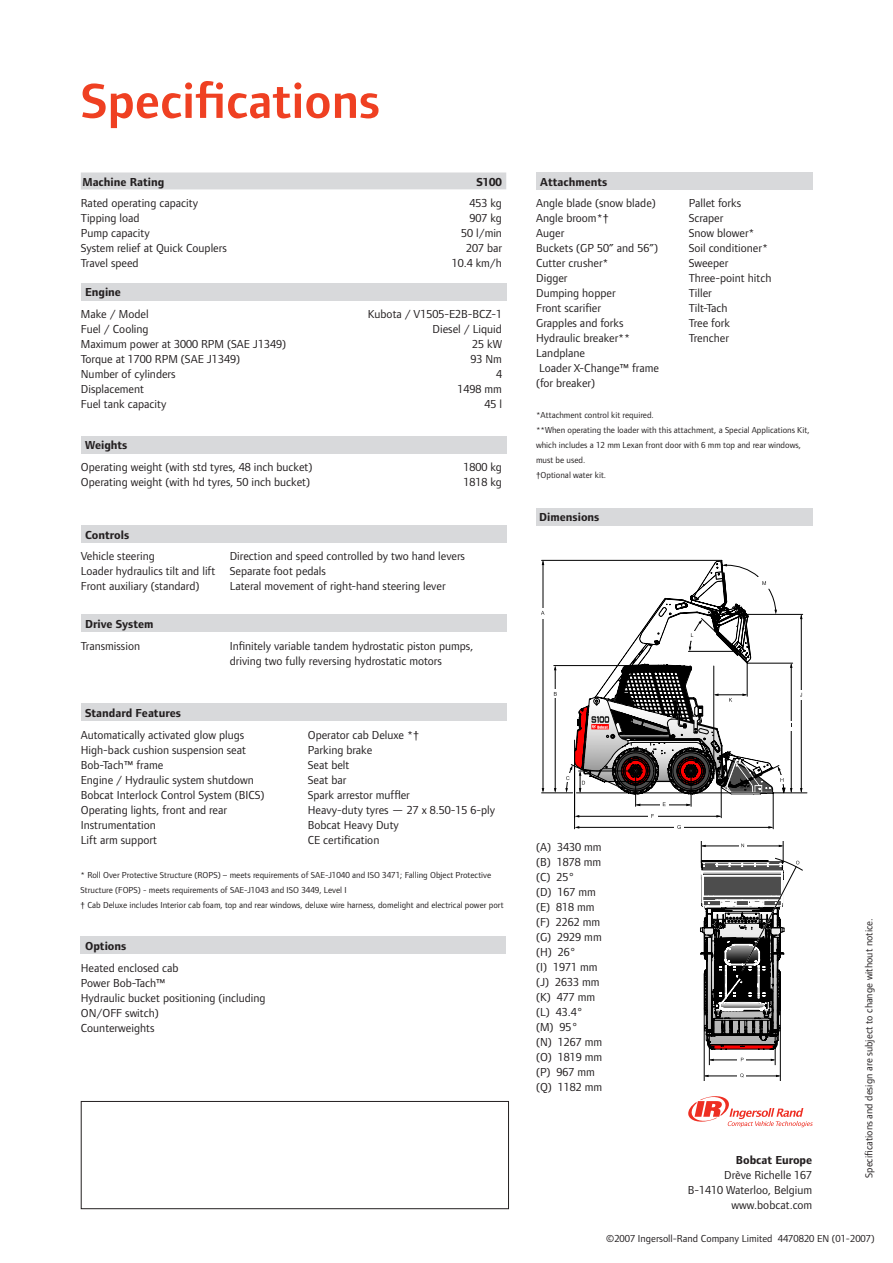
<style>
.page{position:relative;width:893px;height:1263px;background:#fff}
.page>*{position:absolute;margin:0;border:0;box-sizing:border-box;transform-origin:0 0}
.t1{font:600 51px "Foundry Form Sans";color:#ef4022}
.t2{font:12px/15px "Foundry Form Sans";color:#231f20}
.t3{font:700 12px "Foundry Form Sans";color:#231f20}
.t4{font:10.5px "Foundry Form Sans";color:#231f20}
.t5{font:9px/15px "Foundry Form Sans";color:#231f20}
</style>
<div class="page">
<hr style="left:576px;top:793px;width:231px;height:1px;background:#000">
<hr style="left:577px;top:827px;width:195px;height:1px;background:#000">
<hr style="left:574px;top:755px;width:1px;height:74px;background:#000">
<hr style="left:773px;top:793px;width:1px;height:36px;background:#000">
<svg style="left:674px;top:824px;width:10px;height:7px"></svg>
<hr style="left:577px;top:816px;width:143px;height:1px;background:#000">
<hr style="left:721px;top:786px;width:1px;height:32px;background:#000">
<svg style="left:648px;top:811px;width:9px;height:9px"></svg>
<svg style="left:541px;top:560px;width:262px;height:247px"></svg>
<hr style="left:710px;top:1060px;width:64px;height:1px;background:#000">
<svg style="left:737px;top:1055px;width:9px;height:10px"></svg>
<hr style="left:705px;top:1076px;width:74px;height:1px;background:#000">
<hr style="left:780px;top:1009px;width:1px;height:71px;background:#000">
<hr style="left:774px;top:1033px;width:1px;height:32px;background:#000">
<hr style="left:709px;top:1033px;width:1px;height:32px;background:#000">
<hr style="left:704px;top:1009px;width:1px;height:71px;background:#000">
<svg style="left:700px;top:842px;width:102px;height:208px"></svg>
<svg style="left:688px;top:1096px;width:124px;height:31px"></svg>
<div style="left:81px;top:1101px;width:428px;height:108px;border:1px solid #231f20"></div>
<div style="left:81px;top:172px;width:425px;height:18px;background:#d8d9db"></div>
<div style="left:536px;top:508px;width:276px;height:17px;background:#d8d9db"></div>
<div style="left:536px;top:172px;width:276px;height:18px;background:#d8d9db"></div>
<div style="left:81px;top:937px;width:425px;height:17px;background:#d8d9db"></div>
<div style="left:81px;top:283px;width:425px;height:17px;background:#d8d9db"></div>
<div style="left:81px;top:436px;width:425px;height:17px;background:#d8d9db"></div>
<div style="left:81px;top:525px;width:425px;height:17px;background:#d8d9db"></div>
<div style="left:81px;top:615px;width:425px;height:17px;background:#d8d9db"></div>
<div style="left:81px;top:704px;width:425px;height:17px;background:#d8d9db"></div>
<h1 class="t1" style="left:81px;top:82px;width:301px">Specifications</h1>
<p class="t3" style="left:82px;top:177px;width:83px">Machine Rating</p>
<p class="t3" style="left:476px;top:177px;width:27px">S100</p>
<p class="t2" style="left:81px;top:197px;width:119px">Rated operating capacity</p>
<p class="t2" style="left:469px;top:197px;width:34px">453 kg</p>
<p class="t2" style="left:81px;top:212px;width:60px">Tipping load</p>
<p class="t2" style="left:469px;top:212px;width:34px">907 kg</p>
<p class="t2" style="left:81px;top:227px;width:70px">Pump capacity</p>
<p class="t2" style="left:461px;top:227px;width:42px">50 l/min</p>
<p class="t2" style="left:81px;top:242px;width:147px">System relief at Quick Couplers</p>
<p class="t2" style="left:466px;top:242px;width:38px">207 bar</p>
<p class="t2" style="left:81px;top:257px;width:59px">Travel speed</p>
<p class="t2" style="left:451px;top:257px;width:52px">10.4 km/h</p>
<p class="t3" style="left:85px;top:288px;width:37px">Engine</p>
<p class="t2" style="left:81px;top:308px;width:69px">Make / Model</p>
<p class="t2" style="left:368px;top:308px;width:136px">Kubota / V1505-E2B-BCZ-1</p>
<p class="t2" style="left:81px;top:323px;width:69px">Fuel / Cooling</p>
<p class="t2" style="left:432px;top:323px;width:71px">Diesel / Liquid</p>
<p class="t2" style="left:81px;top:338px;width:207px">Maximum power at 3000 RPM (SAE J1349)</p>
<p class="t2" style="left:472px;top:338px;width:31px">25 kW</p>
<p class="t2" style="left:81px;top:353px;width:161px">Torque at 1700 RPM (SAE J1349)</p>
<p class="t2" style="left:470px;top:353px;width:33px">93 Nm</p>
<p class="t2" style="left:81px;top:368px;width:96px">Number of cylinders</p>
<p class="t2" style="left:496px;top:368px;width:7px">4</p>
<p class="t2" style="left:81px;top:383px;width:65px">Displacement</p>
<p class="t2" style="left:457px;top:383px;width:46px">1498 mm</p>
<p class="t2" style="left:81px;top:398px;width:87px">Fuel tank capacity</p>
<p class="t2" style="left:484px;top:398px;width:19px">45 l</p>
<p class="t3" style="left:85px;top:441px;width:44px">Weights</p>
<p class="t2" style="left:81px;top:461px;width:233px">Operating weight (with std tyres, 48 inch bucket)</p>
<p class="t2" style="left:463px;top:461px;width:40px">1800 kg</p>
<p class="t2" style="left:81px;top:476px;width:231px">Operating weight (with hd tyres, 50 inch bucket)</p>
<p class="t2" style="left:463px;top:476px;width:40px">1818 kg</p>
<p class="t3" style="left:85px;top:530px;width:46px">Controls</p>
<p class="t2" style="left:81px;top:550px;width:75px">Vehicle steering</p>
<p class="t2" style="left:81px;top:550px;width:386px;text-indent:149px">Direction and speed controlled by two hand levers<br>Loader hydraulics tilt and lift Separate foot pedals<br>Front auxiliary (standard)</p>
<p class="t2" style="left:230px;top:580px;width:217px">Lateral movement of right-hand steering lever</p>
<p class="t3" style="left:85px;top:619px;width:70px">Drive System</p>
<p class="t2" style="left:81px;top:639px;width:61px">Transmission</p>
<p class="t2" style="left:230px;top:639px;width:245px">Infinitely variable tandem hydrostatic piston pumps, driving two fully reversing hydrostatic motors</p>
<p class="t3" style="left:85px;top:709px;width:97px">Standard Features</p>
<p class="t2" style="left:81px;top:729px;width:185px">Automatically activated glow plugs<br>High-back cushion suspension seat<br>Bob-Tach™ frame<br>Engine / Hydraulic system shutdown<br>Bobcat Interlock Control System (BICS)<br>Operating lights, front and rear<br>Instrumentation<br>Lift arm support</p>
<p class="t2" style="left:308px;top:729px;width:189px">Operator cab Deluxe *†<br>Parking brake<br>Seat belt<br>Seat bar<br>Spark arrestor muffler<br>Heavy-duty tyres — 27 x 8.50-15 6-ply<br>Bobcat Heavy Duty<br>CE certification</p>
<p class="t5" style="left:81px;top:869px;width:424px">* Roll Over Protective Structure (ROPS) – meets requirements of SAE-J1040 and ISO 3471; Falling Object Protective<br>Structure (FOPS) - meets requirements of SAE-J1043 and ISO 3449, Level I<br>† Cab Deluxe includes Interior cab foam, top and rear windows, deluxe wire harness, domelight and electrical power port</p>
<p class="t3" style="left:85px;top:941px;width:43px">Options</p>
<p class="t2" style="left:81px;top:961px;width:186px">Heated enclosed cab<br>Power Bob-Tach™<br>Hydraulic bucket positioning (including<br>ON/OFF switch)<br>Counterweights</p>
<p class="t3" style="left:540px;top:177px;width:69px">Attachments</p>
<p class="t2" style="left:536px;top:197px;width:124px">Angle blade (snow blade)<br>Angle broom*†<br>Auger<br>Buckets (GP 50” and 56”)<br>Cutter crusher*<br>Digger<br>Dumping hopper<br>Front scarifier<br>Grapples and forks<br>Hydraulic breaker**<br>Landplane<br>Loader X-Change™ frame (for breaker)</p>
<p class="t2" style="left:688px;top:197px;width:84px">Pallet forks<br>Scraper<br>Snow blower*<br>Soil conditioner*<br>Sweeper<br>Three-point hitch<br>Tiller<br>Tilt-Tach<br>Tree fork<br>Trencher</p>
<p class="t5" style="left:536px;top:408px;width:275px">*Attachment control kit required.<br>**When operating the loader with this attachment, a Special Applications Kit, which includes a 12 mm Lexan front door with 6 mm top and rear windows, must be used.<br>†Optional water kit.</p>
<p class="t3" style="left:539px;top:513px;width:62px">Dimensions</p>
<p class="t2" style="left:536px;top:841px;width:68px">(A) 3430 mm (B) 1878 mm (C) 25°<br>(D) 167 mm (E) 818 mm (F) 2262 mm (G) 2929 mm (H) 26°<br>(I) 1971 mm (J) 2633 mm (K) 477 mm (L) 43.4° (M) 95°<br>(N) 1267 mm (O) 1819 mm (P) 967 mm (Q) 1182 mm</p>
<p class="t3" style="left:735px;top:1156px;width:78px">Bobcat Europe</p>
<p class="t2" style="left:687px;top:1169px;width:126px;text-align:right">Drève Richelle 167<br>B-1410 Waterloo, Belgium www.bobcat.com</p>
<p class="t4" style="left:864px;top:1178px;width:261px;rotate:-90deg">Specifications and design are subject to change without notice.</p>
<p class="t4" style="left:606px;top:1235px;width:270px">©2007 Ingersoll-Rand Company Limited 4470820 EN (01-2007)</p>
</div>
